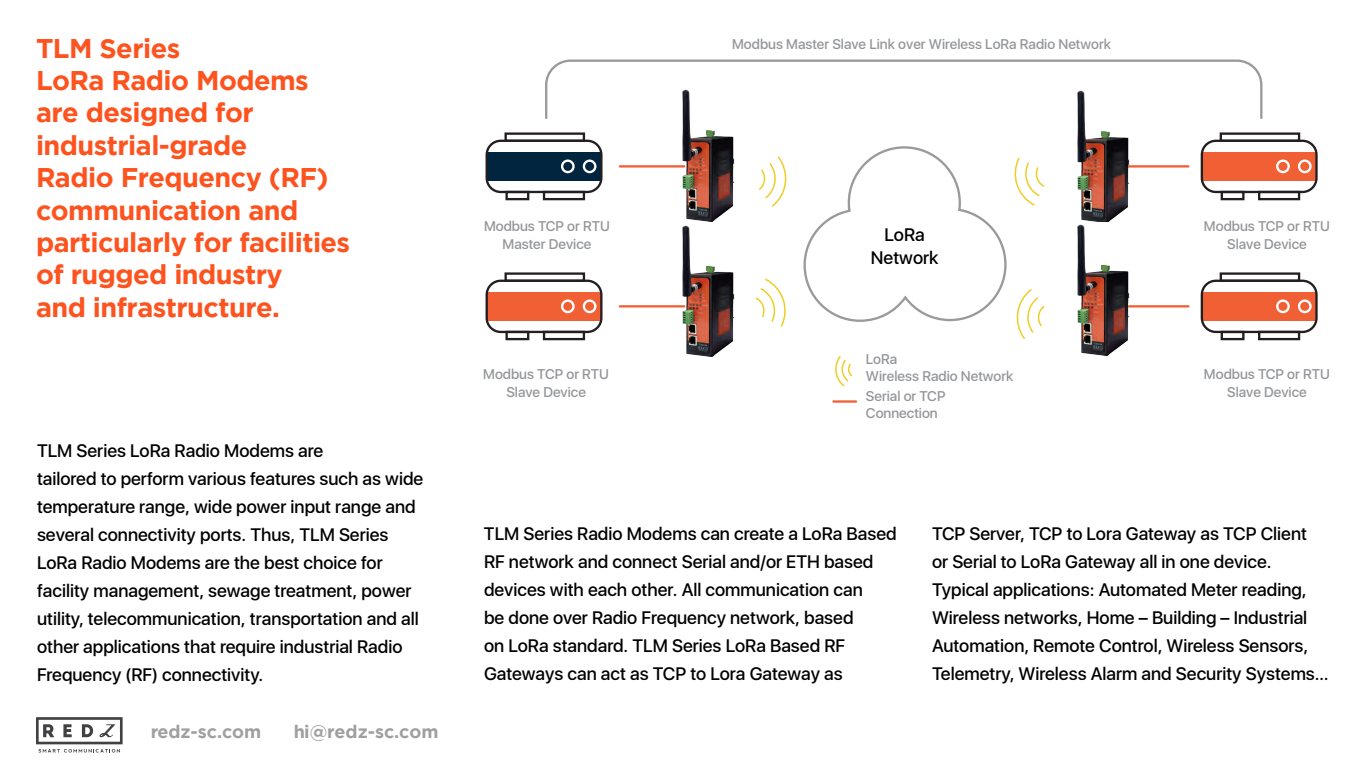
<style>
.page{position:relative;width:1366px;height:768px;background:#fff}
.page>*{position:absolute;margin:0;border:0;box-sizing:border-box;transform-origin:0 0}
.t1{font:700 27px/32.4px "Gotham";letter-spacing:-.02em;color:#fd531f}
.t2{font:500 18px/28px "SFUI Display";color:#000}
.t3{font:700 18px "Gotham";color:#414042}
.t4{font:500 14px/18px "SFUI Display";color:#939598;text-align:center}
</style>
<div class="page">
<hr style="left:833px;top:400px;width:23px;height:3px;background:#f16035">
<hr style="left:1124px;top:165px;width:64px;height:3px;background:#f16035">
<hr style="left:620px;top:165px;width:64px;height:3px;background:#f16035">
<svg style="left:545px;top:59px;width:718px;height:60px"></svg>
<div style="left:487px;top:152px;width:114px;height:28px;background:#01253e"></div>
<div style="left:583px;top:160px;width:13px;height:13px;border:2px solid #fff;border-radius:50%"></div>
<div style="left:561px;top:160px;width:14px;height:13px;border:2px solid #fff;border-radius:50%"></div>
<div style="left:504px;top:132px;width:81px;height:10px;border:2px solid #231f20"></div>
<div style="left:543px;top:191px;width:42px;height:9px;border:2px solid #231f20"></div>
<div style="left:505px;top:191px;width:24px;height:9px;border:2px solid #231f20"></div>
<div style="left:486px;top:140px;width:117px;height:53px;border:2px solid #231f20;border-radius:14px"></div>
<div style="left:1202px;top:152px;width:115px;height:28px;background:#f16035"></div>
<div style="left:1298px;top:160px;width:14px;height:13px;border:2px solid #fff;border-radius:50%"></div>
<div style="left:1276px;top:160px;width:14px;height:13px;border:2px solid #fff;border-radius:50%"></div>
<div style="left:1220px;top:132px;width:80px;height:10px;border:2px solid #231f20"></div>
<div style="left:1258px;top:191px;width:42px;height:9px;border:2px solid #231f20"></div>
<div style="left:1221px;top:191px;width:24px;height:9px;border:2px solid #231f20"></div>
<div style="left:1201px;top:140px;width:117px;height:53px;border:2px solid #231f20;border-radius:14px"></div>
<hr style="left:1124px;top:305px;width:64px;height:3px;background:#f16035">
<hr style="left:620px;top:305px;width:64px;height:3px;background:#f16035">
<div style="left:487px;top:292px;width:114px;height:28px;background:#f16035"></div>
<div style="left:583px;top:299px;width:13px;height:14px;border:2px solid #fff;border-radius:50%"></div>
<div style="left:561px;top:299px;width:14px;height:14px;border:2px solid #fff;border-radius:50%"></div>
<div style="left:504px;top:272px;width:81px;height:10px;border:2px solid #231f20"></div>
<div style="left:543px;top:331px;width:42px;height:9px;border:2px solid #231f20"></div>
<div style="left:505px;top:331px;width:24px;height:9px;border:2px solid #231f20"></div>
<div style="left:486px;top:280px;width:117px;height:53px;border:2px solid #231f20;border-radius:14px"></div>
<div style="left:1202px;top:292px;width:115px;height:28px;background:#f16035"></div>
<div style="left:1298px;top:299px;width:14px;height:14px;border:2px solid #fff;border-radius:50%"></div>
<div style="left:1276px;top:299px;width:14px;height:14px;border:2px solid #fff;border-radius:50%"></div>
<div style="left:1220px;top:272px;width:80px;height:10px;border:2px solid #231f20"></div>
<div style="left:1258px;top:331px;width:42px;height:9px;border:2px solid #231f20"></div>
<div style="left:1221px;top:331px;width:24px;height:9px;border:2px solid #231f20"></div>
<div style="left:1201px;top:280px;width:117px;height:53px;border:2px solid #231f20;border-radius:14px"></div>
<svg style="left:36px;top:717px;width:87px;height:36px"></svg>
<img style="left:670px;top:82px;width:77px;height:135px">
<img style="left:670px;top:217px;width:65px;height:140px">
<img style="left:1065px;top:82px;width:78px;height:135px">
<img style="left:1077px;top:217px;width:66px;height:139px">
<svg style="left:758px;top:156px;width:29px;height:51px"></svg>
<svg style="left:755px;top:278px;width:31px;height:49px"></svg>
<svg style="left:803px;top:146px;width:242px;height:193px"></svg>
<svg style="left:835px;top:356px;width:18px;height:31px"></svg>
<h1 class="t1" style="left:36px;top:31px;width:316px">TLM Series<br>LoRa Radio Modems are designed for industrial-grade<br>Radio Frequency (RF) communication and particularly for facilities of rugged industry<br>and infrastructure.</h1>
<p class="t2" style="left:37px;top:438px;width:388px">TLM Series LoRa Radio Modems are<br>tailored to perform various features such as wide temperature range, wide power input range and several connectivity ports. Thus, TLM Series LoRa Radio Modems are the best choice for facility management, sewage treatment, power utility, telecommunication, transportation and all other applications that require industrial Radio Frequency (RF) connectivity.</p>
<p class="t3" style="left:150px;top:721px;width:113px">redz-sc.com</p>
<p class="t3" style="left:293px;top:721px;width:147px">hi@redz-sc.com</p>
<p class="t4" style="left:732px;top:36px;width:380px">Modbus Master Slave Link over Wireless LoRa Radio Network</p>
<p class="t4" style="left:484px;top:218px;width:127px">Modbus TCP or RTU<br>Master Device</p>
<p class="t4" style="left:1204px;top:218px;width:127px">Modbus TCP or RTU<br>Slave Device</p>
<p class="t2" style="left:871px;top:224px;width:69px;line-height:23px;text-align:center">LoRa<br>Network</p>
<p class="t4" style="left:866px;top:352px;width:149px;line-height:16.8px;text-align:left">LoRa<br>Wireless Radio Network</p>
<p class="t4" style="left:866px;top:389px;width:81px;line-height:16.8px;text-align:left">Serial or TCP<br>Connection</p>
<p class="t4" style="left:483px;top:366px;width:127px">Modbus TCP or RTU<br>Slave Device</p>
<p class="t4" style="left:1204px;top:366px;width:127px">Modbus TCP or RTU<br>Slave Device</p>
<p class="t2" style="left:484px;top:521px;width:414px">TLM Series Radio Modems can create a LoRa Based RF network and connect Serial and/or ETH based devices with each other. All communication can<br>be done over Radio Frequency network, based<br>on LoRa standard. TLM Series LoRa Based RF Gateways can act as TCP to Lora Gateway as</p>
<p class="t2" style="left:932px;top:521px;width:398px">TCP Server, TCP to Lora Gateway as TCP Client<br>or Serial to LoRa Gateway all in one device.<br>Typical applications: Automated Meter reading, Wireless networks, Home – Building – Industrial Automation, Remote Control, Wireless Sensors, Telemetry, Wireless Alarm and Security Systems…</p>
</div>
